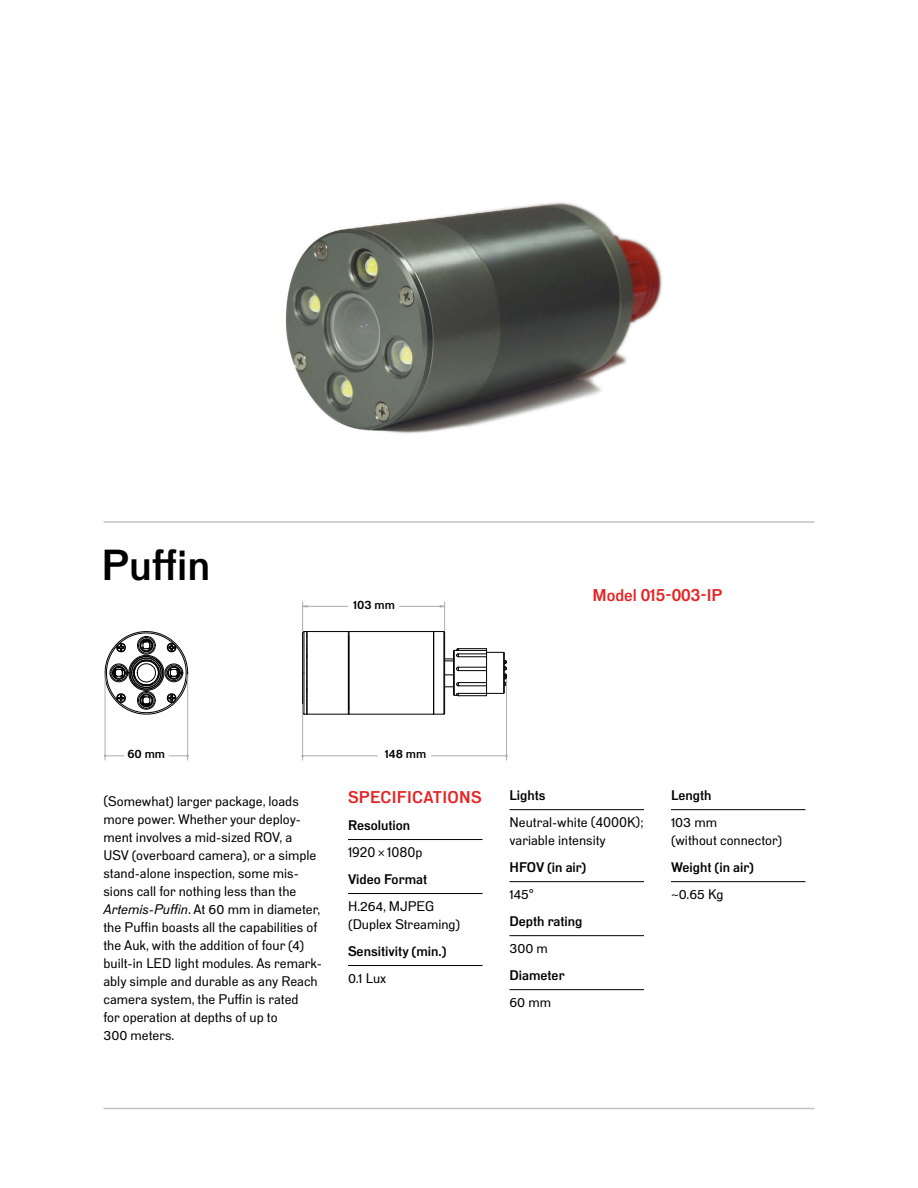
<style>
.page{position:relative;width:918px;height:1188px;background:#fff}
.page>*{position:absolute;margin:0;border:0;box-sizing:border-box;transform-origin:0 0}
.H-01{font:500 42px "Neuemoderne Grotesk FS";color:#000001}
.SH-01{font:500 16.5px "Neuemoderne Grotesk FS";color:#e52424}
.SH-01-2{font:500 16.5px "Neuemoderne Grotesk FS";letter-spacing:.02em;color:#e52424}
.B-01{font:13.5px/18px "Neuemoderne Grotesk FS";color:#000001}
.L-02{font:13.5px/18px "Neuemoderne Grotesk FS";color:#000001}
.L-01___SH{font:500 13.5px "Neuemoderne Grotesk FS";color:#000001}
.t1{font:500 12px "Neuemoderne Grotesk FS";letter-spacing:.015em;color:#000001}
.s1{font-style:italic}
</style>
<div class="page">
<hr style="left:104px;top:1108px;width:710px;height:1px;background:#c1c1c1">
<hr style="left:104px;top:521px;width:710px;height:2px;background:#c1c1c1">
<img style="left:285px;top:202px;width:377px;height:232px">
<hr style="left:348px;top:839px;width:135px;height:1px;background:#000001">
<hr style="left:348px;top:893px;width:135px;height:1px;background:#000001">
<hr style="left:348px;top:965px;width:135px;height:1px;background:#000001">
<hr style="left:510px;top:809px;width:134px;height:1px;background:#000001">
<hr style="left:510px;top:881px;width:134px;height:1px;background:#000001">
<hr style="left:510px;top:935px;width:134px;height:1px;background:#000001">
<hr style="left:510px;top:989px;width:134px;height:1px;background:#000001">
<hr style="left:671px;top:809px;width:135px;height:1px;background:#000001">
<hr style="left:671px;top:881px;width:135px;height:1px;background:#000001">
<hr style="left:307px;top:631px;width:41px;height:1px;background:#000001">
<hr style="left:307px;top:714px;width:41px;height:1px;background:#000001">
<hr style="left:349px;top:631px;width:85px;height:1px;background:#000001">
<hr style="left:349px;top:714px;width:85px;height:1px;background:#000001">
<hr style="left:307px;top:632px;width:1px;height:82px;background:#000001">
<hr style="left:348px;top:632px;width:1px;height:82px;background:#000001">
<svg style="left:445px;top:648px;width:62px;height:48px"></svg>
<hr style="left:306px;top:632px;width:1px;height:82px;background:#000001">
<hr style="left:304px;top:673px;width:1px;height:41px;background:#000001">
<hr style="left:304px;top:632px;width:1px;height:41px;background:#000001">
<hr style="left:302px;top:646px;width:1px;height:54px;background:#000001">
<svg style="left:302px;top:688px;width:6px;height:27px"></svg>
<hr style="left:444px;top:632px;width:1px;height:81px;background:#000001">
<svg style="left:433px;top:710px;width:12px;height:5px"></svg>
<hr style="left:433px;top:632px;width:1px;height:82px;background:#000001">
<hr style="left:349px;top:632px;width:1px;height:82px;background:#000001">
<svg style="left:105px;top:631px;width:83px;height:84px"></svg>
<hr style="left:105px;top:675px;width:1px;height:85px;background:#adadad">
<hr style="left:187px;top:675px;width:1px;height:85px;background:#adadad">
<svg style="left:104px;top:755px;width:20px;height:2px"></svg>
<svg style="left:169px;top:755px;width:20px;height:2px"></svg>
<hr style="left:432px;top:756px;width:75px;height:1px;background:#adadad">
<hr style="left:303px;top:756px;width:75px;height:1px;background:#adadad">
<hr style="left:506px;top:679px;width:1px;height:81px;background:#adadad">
<hr style="left:302px;top:704px;width:1px;height:56px;background:#adadad">
<hr style="left:400px;top:606px;width:45px;height:1px;background:#adadad">
<hr style="left:303px;top:606px;width:45px;height:1px;background:#adadad">
<svg style="left:434px;top:602px;width:11px;height:31px"></svg>
<svg style="left:302px;top:602px;width:6px;height:56px"></svg>
<p class="H-01" style="left:101px;top:536px;width:110px">Puffin</p>
<p class="t1" style="left:353px;top:596px;width:44px">103 mm</p>
<p class="SH-01" style="left:592px;top:584px;width:131px">Model 015-003-IP</p>
<p class="t1" style="left:127px;top:746px;width:39px">60 mm</p>
<p class="t1" style="left:385px;top:746px;width:43px">148 mm</p>
<p class="B-01" style="left:104px;top:791px;width:220px">(Somewhat) larger package, loads more power. Whether your deploy&shy;ment involves a mid-sized ROV, a<br>USV (overboard camera), or a simple stand-alone inspection, some mis&shy;sions call for nothing less than the <span class="s1">Artemis-Puffin</span>. At 60 mm in diameter, the Puffin boasts all the capabilities of the Auk, with the addition of four (4) built-in LED light modules. As remark&shy;ably simple and durable as any Reach camera system, the Puffin is rated<br>for operation at depths of up to<br>300 meters.</p>
<p class="SH-01-2" style="left:348px;top:786px;width:135px">SPECIFICATIONS</p>
<p class="L-01___SH" style="left:348px;top:816px;width:64px">Resolution</p>
<p class="L-02" style="left:348px;top:843px;width:76px">1920 × 1080p</p>
<p class="L-01___SH" style="left:348px;top:870px;width:81px">Video Format</p>
<p class="L-02" style="left:348px;top:897px;width:114px">H.264, MJPEG (Duplex Streaming)</p>
<p class="L-01___SH" style="left:348px;top:942px;width:100px">Sensitivity (min.)</p>
<p class="L-02" style="left:348px;top:969px;width:40px">0.1 Lux</p>
<p class="L-01___SH" style="left:510px;top:786px;width:38px">Lights</p>
<p class="L-02" style="left:510px;top:813px;width:136px">Neutral-white (4000K); variable intensity</p>
<p class="L-01___SH" style="left:510px;top:858px;width:78px">HFOV (in air)</p>
<p class="L-02" style="left:510px;top:885px;width:26px">145°</p>
<p class="L-01___SH" style="left:510px;top:912px;width:74px">Depth rating</p>
<p class="L-02" style="left:510px;top:939px;width:40px">300 m</p>
<p class="L-01___SH" style="left:510px;top:966px;width:57px">Diameter</p>
<p class="L-02" style="left:510px;top:993px;width:43px">60 mm</p>
<p class="L-01___SH" style="left:671px;top:786px;width:42px">Length</p>
<p class="L-02" style="left:671px;top:813px;width:113px">103 mm<br>(without connector)</p>
<p class="L-01___SH" style="left:671px;top:858px;width:84px">Weight (in air)</p>
<p class="L-02" style="left:671px;top:885px;width:54px">~0.65 Kg</p>
</div>
